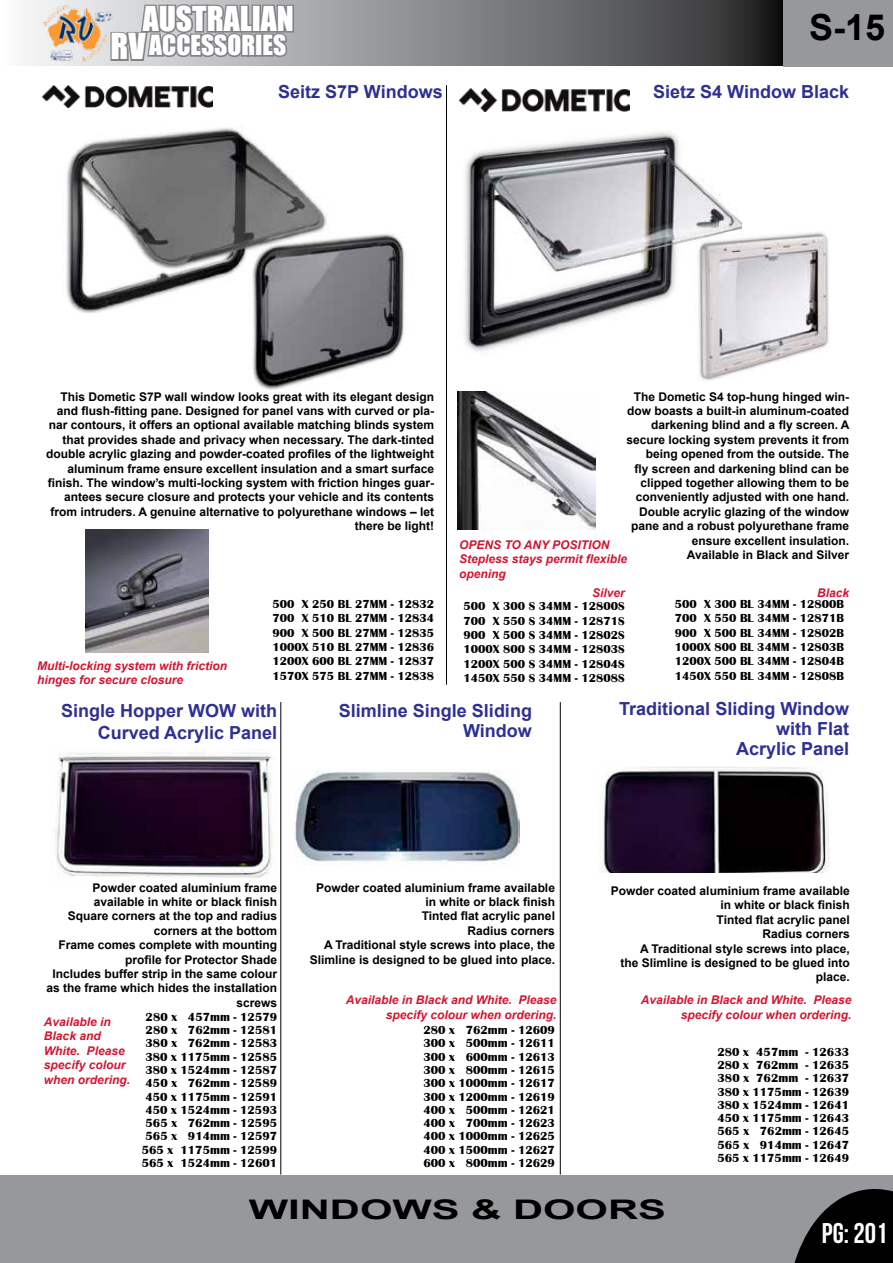
<style>
.page{position:relative;width:893px;height:1263px;background:#fff}
.page>*{position:absolute;margin:0;border:0;box-sizing:border-box;transform-origin:0 0}
.t1{font:700 36px "Arial";color:#000}
.t2{font:31.5px "Impact";color:#fff}
.t3{font:28.5px "Bebas Neue";color:#fff}
.t4{font:700 27px "Arial";color:#000;scale:1.55 1}
.t5{font:25.5px "Impact";color:#fff}
.t6{font:700 18px/20.1px "Arial";color:#2e3092;text-align:right}
.t7{font:700 12.15px/13.4px "Britannic";color:#000;text-align:justify}
.t8{font:700 12px/14.4px "Arial";color:#000;text-align:right}
.t9{font:700 12px/14.4px "Britannic";color:#000;text-align:justify}
.t10{font:italic 700 12px/14.4px "Arial";color:#d21531}
.s1{font-size:33px}
</style>
<div class="page">
<svg style="left:26px;top:0;width:757px;height:66px;background:#6f7173"></svg>
<div style="left:783px;top:0;width:110px;height:66px;background:#96989b"></div>
<img style="left:38px;top:2px;width:68px;height:64px">
<svg style="left:106px;top:0;width:190px;height:66px;background:#a5a7aa"></svg>
<div style="left:0;top:1175px;width:893px;height:88px;background:#96989b"></div>
<svg style="left:794px;top:1189px;width:99px;height:74px"></svg>
<img style="left:66px;top:127px;width:261px;height:186px">
<img style="left:43px;top:85px;width:170px;height:23px">
<img style="left:239px;top:223px;width:166px;height:167px">
<img style="left:86px;top:529px;width:123px;height:124px">
<img style="left:459px;top:89px;width:282px;height:262px">
<img style="left:684px;top:225px;width:145px;height:156px">
<img style="left:457px;top:391px;width:139px;height:138px">
<hr style="left:560px;top:702px;width:1px;height:472px;background:#000">
<img style="left:294px;top:771px;width:226px;height:95px">
<img style="left:599px;top:766px;width:230px;height:106px">
<img style="left:55px;top:752px;width:220px;height:126px">
<hr style="left:281px;top:702px;width:1px;height:472px;background:#000">
<hr style="left:446px;top:85px;width:1px;height:600px;background:#000">
<h2 class="t2" style="left:143px;top:-6px;width:153px">AUSTRALIAN</h2>
<h3 class="t5" style="left:111px;top:25px;width:177px"><span class="s1">RV</span>ACCESSORIES</h3>
<h1 class="t1" style="left:809px;top:4px;width:78px">S-15</h1>
<h3 class="t6" style="left:278px;top:82px;width:166px">Seitz S7P Windows</h3>
<h3 class="t6" style="left:653px;top:82px;width:197px">Sietz S4 Window Black</h3>
<p class="t8" style="left:46px;top:389px;width:390px">This Dometic S7P wall window looks great with its elegant design and flush-fitting pane. Designed for panel vans with curved or pla&shy;nar contours, it offers an optional available matching blinds system that provides shade and privacy when necessary. The dark-tinted double acrylic glazing and powder-coated profiles of the lightweight aluminum frame ensure excellent insulation and a smart surface finish. The window’s multi-locking system with friction hinges guar&shy;antees secure closure and protects your vehicle and its contents from intruders. A genuine alternative to polyurethane windows – let there be light!</p>
<p class="t10" style="left:37px;top:659px;width:192px">Multi-locking system with friction hinges for secure closure</p>
<p class="t9" style="left:272px;top:597px;width:163px">500 X 250 BL 27MM - 12832<br>700 X 510 BL 27MM - 12834<br>900 X 500 BL 27MM - 12835<br>1000X 510 BL 27MM - 12836<br>1200X 600 BL 27MM - 12837<br>1570X 575 BL 27MM - 12838</p>
<p class="t8" style="left:626px;top:389px;width:225px">The Dometic S4 top-hung hinged win&shy;dow boasts a built-in aluminum-coated darkening blind and a fly screen. A secure locking system prevents it from being opened from the outside. The<br>fly screen and darkening blind can be clipped together allowing them to be conveniently adjusted with one hand.<br>Double acrylic glazing of the window pane and a robust polyurethane frame ensure excellent insulation.<br>Available in Black and Silver</p>
<p class="t10" style="left:459px;top:538px;width:170px">OPENS TO ANY POSITION<br>Stepless stays permit flexible opening</p>
<p class="t10" style="left:592px;top:586px;width:34px">Silver</p>
<p class="t10" style="left:817px;top:586px;width:34px">Black</p>
<p class="t9" style="left:463px;top:599px;width:163px">500 X 300 S 34MM - 12800S 700 X 550 S 34MM - 12871S 900 X 500 S 34MM - 12802S 1000X 800 S 34MM - 12803S 1200X 500 S 34MM - 12804S 1450X 550 S 34MM - 12808S</p>
<p class="t9" style="left:675px;top:597px;width:171px">500 X 300 BL 34MM - 12800B 700 X 550 BL 34MM - 12871B 900 X 500 BL 34MM - 12802B 1000X 800 BL 34MM - 12803B 1200X 500 BL 34MM - 12804B 1450X 550 BL 34MM - 12808B</p>
<h3 class="t6" style="left:61px;top:700px;width:218px;line-height:21.6px">Single Hopper WOW with<br>Curved Acrylic Panel</h3>
<h3 class="t6" style="left:339px;top:701px;width:195px">Slimline Single Sliding<br>Window</h3>
<p class="t8" style="left:46px;top:880px;width:232px">Powder coated aluminium frame available in white or black finish<br>Square corners at the top and radius corners at the bottom<br>Frame comes complete with mounting profile for Protector Shade<br>Includes buffer strip in the same colour as the frame which hides the installation screws</p>
<p class="t8" style="left:310px;top:880px;width:247px">Powder coated aluminium frame available in white or black finish<br>Tinted flat acrylic panel<br>Radius corners<br>A Traditional style screws into place, the<br>Slimline is designed to be glued into place.</p>
<p class="t10" style="left:346px;top:993px;width:212px;text-align:right">Available in Black and White. Please specify colour when ordering.</p>
<p class="t7" style="left:142px;top:1010px;width:137px;text-align:center">280 x 457mm - 12579<br>280 x 762mm - 12581<br>380 x 762mm - 12583<br>380 x 1175mm - 12585<br>380 x 1524mm - 12587<br>450 x 762mm - 12589<br>450 x 1175mm - 12591<br>450 x 1524mm - 12593<br>565 x 762mm - 12595<br>565 x 914mm - 12597<br>565 x 1175mm - 12599<br>565 x 1524mm - 12601</p>
<p class="t10" style="left:44px;top:1015px;width:88px">Available in<br>Black and<br>White. Please specify colour when ordering.</p>
<p class="t7" style="left:423px;top:1023px;width:133px">280 x 762mm - 12609<br>300 x 500mm - 12611<br>300 x 600mm - 12613<br>300 x 800mm - 12615<br>300 x 1000mm - 12617<br>300 x 1200mm - 12619<br>400 x 500mm - 12621<br>400 x 700mm - 12623<br>400 x 1000mm - 12625<br>400 x 1500mm - 12627<br>600 x 800mm - 12629</p>
<h3 class="t6" style="left:619px;top:699px;width:231px">Traditional Sliding Window with Flat<br>Acrylic Panel</h3>
<p class="t8" style="left:611px;top:884px;width:240px">Powder coated aluminium frame available in white or black finish<br>Tinted flat acrylic panel<br>Radius corners<br>A Traditional style screws into place,<br>the Slimline is designed to be glued into place.</p>
<p class="t10" style="left:641px;top:993px;width:212px;text-align:right">Available in Black and White. Please specify colour when ordering.</p>
<p class="t7" style="left:717px;top:1045px;width:133px">280 x 457mm - 12633<br>280 x 762mm - 12635<br>380 x 762mm - 12637<br>380 x 1175mm - 12639<br>380 x 1524mm - 12641<br>450 x 1175mm - 12643<br>565 x 762mm - 12645<br>565 x 914mm - 12647<br>565 x 1175mm - 12649</p>
<h3 class="t4" style="left:249px;top:1191px;width:271px">WINDOWS &amp; DOORS</h3>
<h3 class="t3" style="left:822px;top:1217px;width:67px">Pg: 201</h3>
</div>
